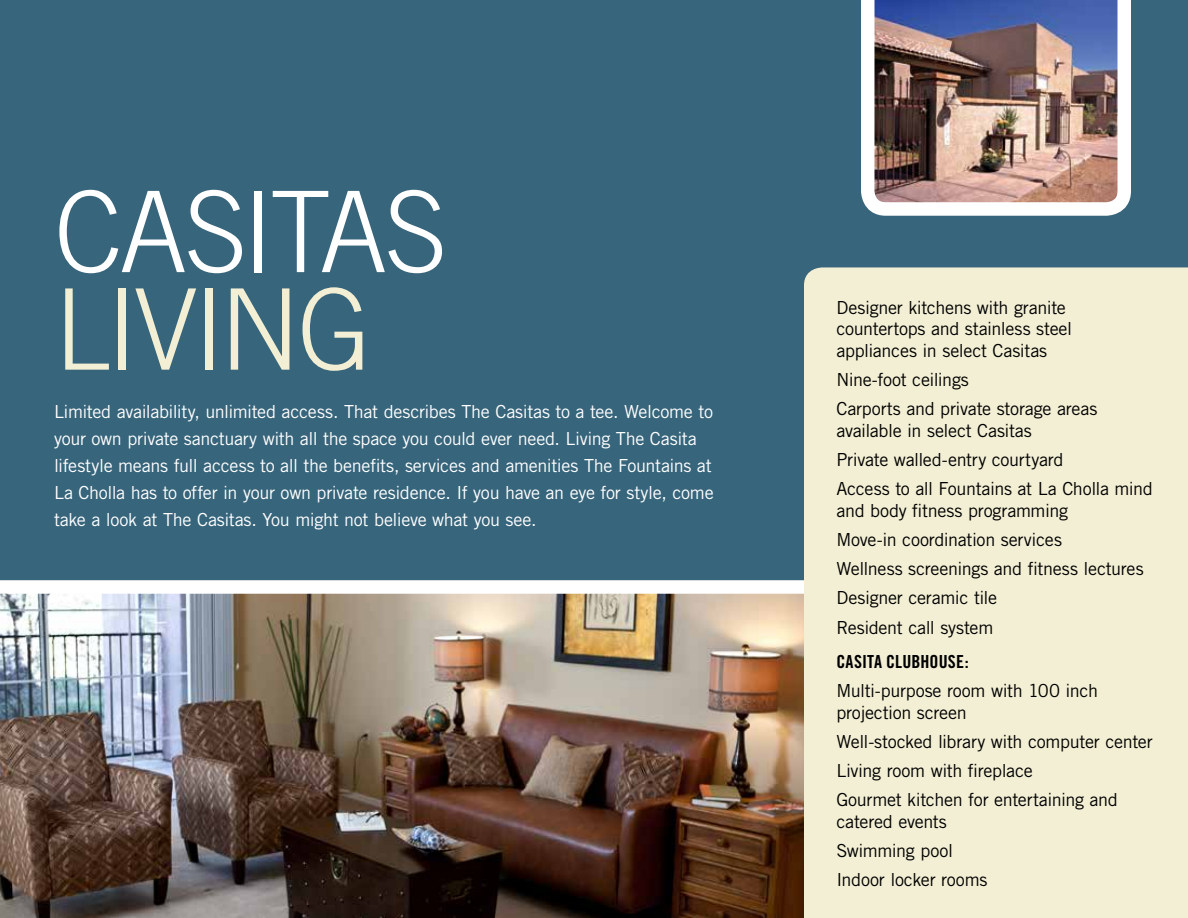
<style>
.page{position:relative;width:1188px;height:918px;background:#fff}
.page>*{position:absolute;margin:0;border:0;box-sizing:border-box;transform-origin:0 0}
.t1{font:300 112.5px "Trade Gothic";letter-spacing:-.035em;color:#fff}
.t2{font:300 112.5px "Trade Gothic";letter-spacing:-.03em;color:#f3efd4}
.t3{font:18px/29.1px "Trade Gothic";letter-spacing:-.02em;color:#000}
.t4{font:18px/27px "Trade Gothic";letter-spacing:-.02em;color:#fff}
.t5{font:18px "Trade Gothic Bold Cond Twenty";letter-spacing:.005em;color:#000}
</style>
<div class="page">
<img style="left:0;top:594px;width:804px;height:324px">
<div style="left:0;top:0;width:1188px;height:594px;background:#37657b"></div>
<div style="left:804px;top:267px;width:384px;height:651px;background:#f3efd4"></div>
<img style="left:861px;top:0;width:270px;height:216px">
<h1 class="t1" style="left:54px;top:165px;width:395px">CASITAS</h1>
<h1 class="t2" style="left:54px;top:263px;width:320px">LIVING</h1>
<p class="t4" style="left:54px;top:398px;width:661px">Limited availability, unlimited access. That describes The Casitas to a tee. Welcome to your own private sanctuary with all the space you could ever need. Living The Casita lifestyle means full access to all the benefits, services and amenities The Fountains at La Cholla has to offer in your own private residence. If you have an eye for style, come take a look at The Casitas. You might not believe what you see.</p>
<p class="t3" style="left:836px;top:296px;width:237px;line-height:21.6px">Designer kitchens with granite countertops and stainless steel appliances in select Casitas</p>
<p class="t3" style="left:836px;top:365px;width:262px">Nine-foot ceilings<br>Carports and private storage areas</p>
<p class="t3" style="left:836px;top:416px;width:318px">available in select Casitas<br>Private walled-entry courtyard<br>Access to all Fountains at La Cholla mind</p>
<p class="t3" style="left:836px;top:496px;width:309px">and body fitness programming<br>Move-in coordination services<br>Wellness screenings and fitness lectures<br>Designer ceramic tile<br>Resident call system</p>
<p class="t5" style="left:836px;top:651px;width:134px">CASITA CLUBHOUSE:</p>
<p class="t3" style="left:836px;top:680px;width:263px;line-height:21.6px">Multi-purpose room with 100 inch projection screen</p>
<p class="t3" style="left:836px;top:727px;width:318px">Well-stocked library with computer center<br>Living room with fireplace<br>Gourmet kitchen for entertaining and</p>
<p class="t3" style="left:836px;top:807px;width:153px">catered events<br>Swimming pool<br>Indoor locker rooms</p>
</div>
